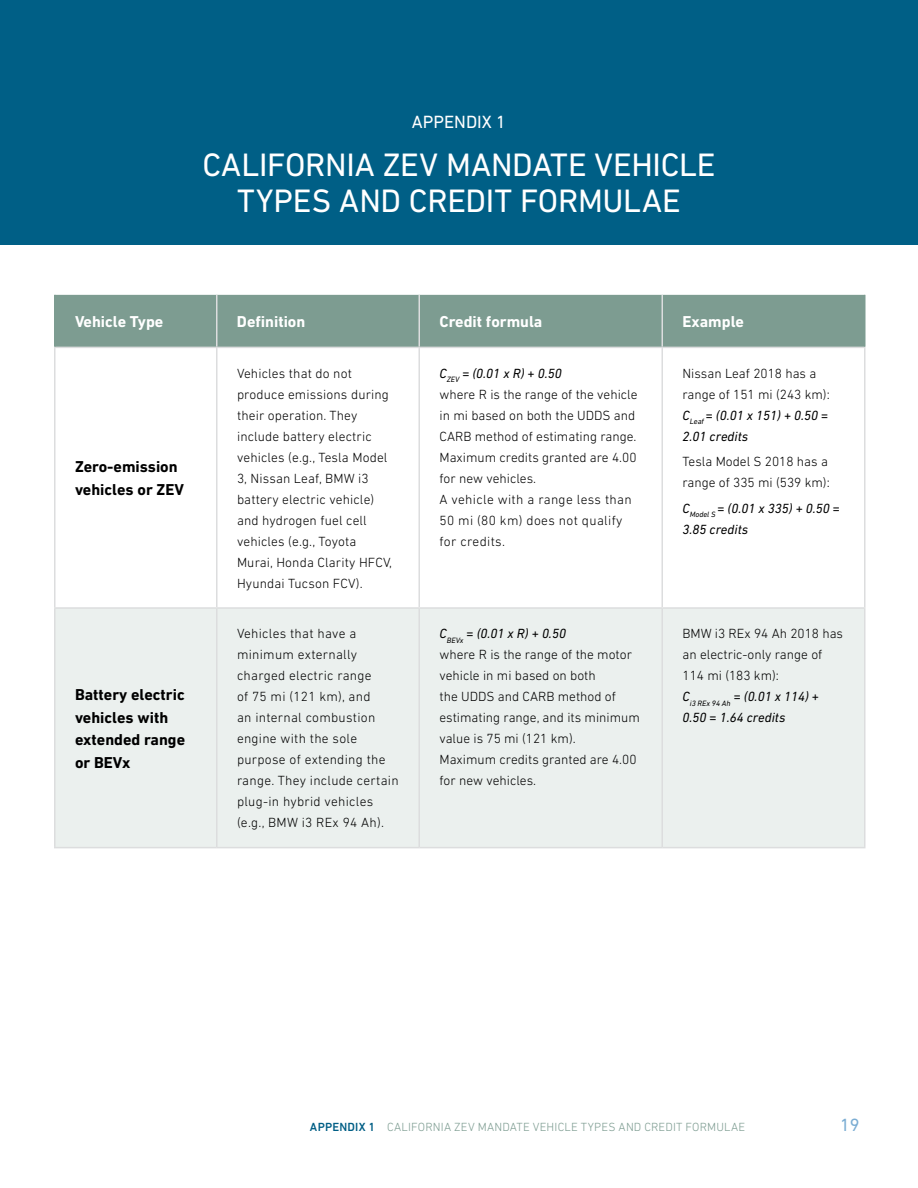
<style>
.page{position:relative;width:918px;height:1188px;background:#fff}
.page>*{position:absolute;margin:0;border:0;box-sizing:border-box;transform-origin:0 0}
.t1{font:33px/36px "DIN Next LT Pro";letter-spacing:-.01em;color:#fff;text-align:center}
.t2{font:18px "DIN Next LT Pro";color:#fff}
.t3{font:18px "DIN Next LT Pro";color:#7badd3}
.t4{font:700 16.05px/22.5px "DIN Next LT Pro";color:#000}
.t5{font:700 16.05px "DIN Next LT Pro";color:#fff}
.t6{font:300 13.5px/21px "DIN Next LT Pro";letter-spacing:.01em;color:#000}
.t7{font:italic 13.5px/21px "DIN Next LT Pro";color:#000}
.t8{font:300 12px "DIN Next LT Pro";letter-spacing:.015em;color:#7d9c91}
.s1{font-weight:400;font-style:italic}
.s2{font-weight:500;color:#005e85}
</style>
<div class="page">
<div style="left:56px;top:295px;width:808px;height:52px;background:#7d9c91"></div>
<div style="left:56px;top:609px;width:808px;height:238px;background:#ebf0ee"></div>
<hr style="left:54px;top:348px;width:2px;height:259px;background:#dcddde">
<hr style="left:216px;top:348px;width:2px;height:259px;background:#dcddde">
<hr style="left:418px;top:348px;width:2px;height:259px;background:#dcddde">
<hr style="left:662px;top:348px;width:1px;height:259px;background:#dcddde">
<hr style="left:864px;top:348px;width:2px;height:259px;background:#dcddde">
<hr style="left:54px;top:607px;width:163px;height:2px;background:#dcddde">
<hr style="left:54px;top:609px;width:2px;height:238px;background:#dcddde">
<hr style="left:217px;top:607px;width:202px;height:2px;background:#dcddde">
<hr style="left:216px;top:609px;width:2px;height:238px;background:#dcddde">
<hr style="left:419px;top:607px;width:243px;height:2px;background:#dcddde">
<hr style="left:418px;top:609px;width:2px;height:238px;background:#dcddde">
<hr style="left:662px;top:607px;width:204px;height:2px;background:#dcddde">
<hr style="left:662px;top:609px;width:1px;height:238px;background:#dcddde">
<hr style="left:864px;top:609px;width:2px;height:238px;background:#dcddde">
<hr style="left:216px;top:295px;width:2px;height:52px;background:#dcddde">
<hr style="left:418px;top:295px;width:2px;height:52px;background:#dcddde">
<hr style="left:662px;top:295px;width:1px;height:52px;background:#dcddde">
<hr style="left:54px;top:347px;width:163px;height:1px;background:#dcddde">
<hr style="left:217px;top:347px;width:202px;height:1px;background:#dcddde">
<hr style="left:419px;top:347px;width:243px;height:1px;background:#dcddde">
<hr style="left:662px;top:347px;width:204px;height:1px;background:#dcddde">
<hr style="left:54px;top:847px;width:163px;height:1px;background:#dcddde">
<hr style="left:217px;top:847px;width:202px;height:1px;background:#dcddde">
<hr style="left:419px;top:847px;width:243px;height:1px;background:#dcddde">
<hr style="left:662px;top:847px;width:204px;height:1px;background:#dcddde">
<hr style="left:54px;top:295px;width:2px;height:52px;background:#7d9c91">
<hr style="left:864px;top:295px;width:2px;height:52px;background:#7d9c91">
<div style="left:0;top:0;width:918px;height:244px;background:#005f86"></div>
<h2 class="t2" style="left:412px;top:112px;width:96px">APPENDIX 1</h2>
<h1 class="t1" style="left:202px;top:147px;width:515px">CALIFORNIA ZEV MANDATE VEHICLE<br>TYPES AND CREDIT FORMULAE</h1>
<p class="t5" style="left:75px;top:312px;width:90px">Vehicle Type</p>
<p class="t5" style="left:237px;top:312px;width:70px">Definition</p>
<p class="t5" style="left:439px;top:312px;width:104px">Credit formula</p>
<p class="t5" style="left:682px;top:312px;width:63px">Example</p>
<p class="t4" style="left:75px;top:456px;width:111px">Zero-emission vehicles or ZEV</p>
<p class="t4" style="left:75px;top:683px;width:112px">Battery electric vehicles with extended range or BEVx</p>
<p class="t6" style="left:237px;top:363px;width:157px">Vehicles that do not produce emissions during their operation. They include battery electric vehicles (e.g., Tesla Model<br>3, Nissan Leaf, BMW i3 battery electric vehicle) and hydrogen fuel cell vehicles (e.g., Toyota<br>Murai, Honda Clarity HFCV,<br>Hyundai Tucson FCV).</p>
<p class="t6" style="left:440px;top:363px;width:200px"><span class="s1">C</span><sub>ZEV</sub> <span class="s1">= (0.01 x R) + 0.50<br></span>where R is the range of the vehicle in mi based on both the UDDS and<br>CARB method of estimating range.<br>Maximum credits granted are 4.00 for new vehicles.<br>A vehicle with a range less than<br>50 mi (80 km) does not qualify for credits.</p>
<p class="t6" style="left:683px;top:363px;width:149px">Nissan Leaf 2018 has a range of 151 mi (243 km):<br><span class="s1">C</span><sub>Leaf</sub> <span class="s1">= (0.01 x 151) + 0.50 =<br>2.01 credits</span></p>
<p class="t6" style="left:683px;top:451px;width:149px">Tesla Model S 2018 has a range of 335 mi (539 km):</p>
<p class="t7" style="left:682px;top:498px;width:159px">C<sub>Model</sub> <sub>S</sub> = (0.01 x 335) + 0.50 =<br>3.85 credits</p>
<p class="t6" style="left:237px;top:623px;width:163px">Vehicles that have a minimum externally charged electric range<br>of 75 mi (121 km), and<br>an internal combustion engine with the sole purpose of extending the range. They include certain plug-in hybrid vehicles (e.g., BMW i3 REx 94 Ah).</p>
<p class="t6" style="left:440px;top:623px;width:202px"><span class="s1">C</span><sub>BEVx</sub> <span class="s1">= (0.01 x R) + 0.50<br></span>where R is the range of the motor vehicle in mi based on both<br>the UDDS and CARB method of estimating range, and its minimum value is 75 mi (121 km).<br>Maximum credits granted are 4.00 for new vehicles.</p>
<p class="t6" style="left:683px;top:623px;width:162px">BMW i3 REx 94 Ah 2018 has an electric-only range of<br>114 mi (183 km):<br><span class="s1">C</span><sub>i3</sub> <sub>REx</sub> <sub>94</sub> <sub>Ah</sub> <span class="s1">= (0.01 x 114) +<br>0.50 = 1.64 credits</span></p>
<p class="t8" style="left:310px;top:1120px;width:437px"><span class="s2">APPENDIX 1</span> CALIFORNIA ZEV MANDATE VEHICLE TYPES AND CREDIT FORMULAE</p>
<h2 class="t3" style="left:840px;top:1114px;width:21px">19</h2>
</div>
